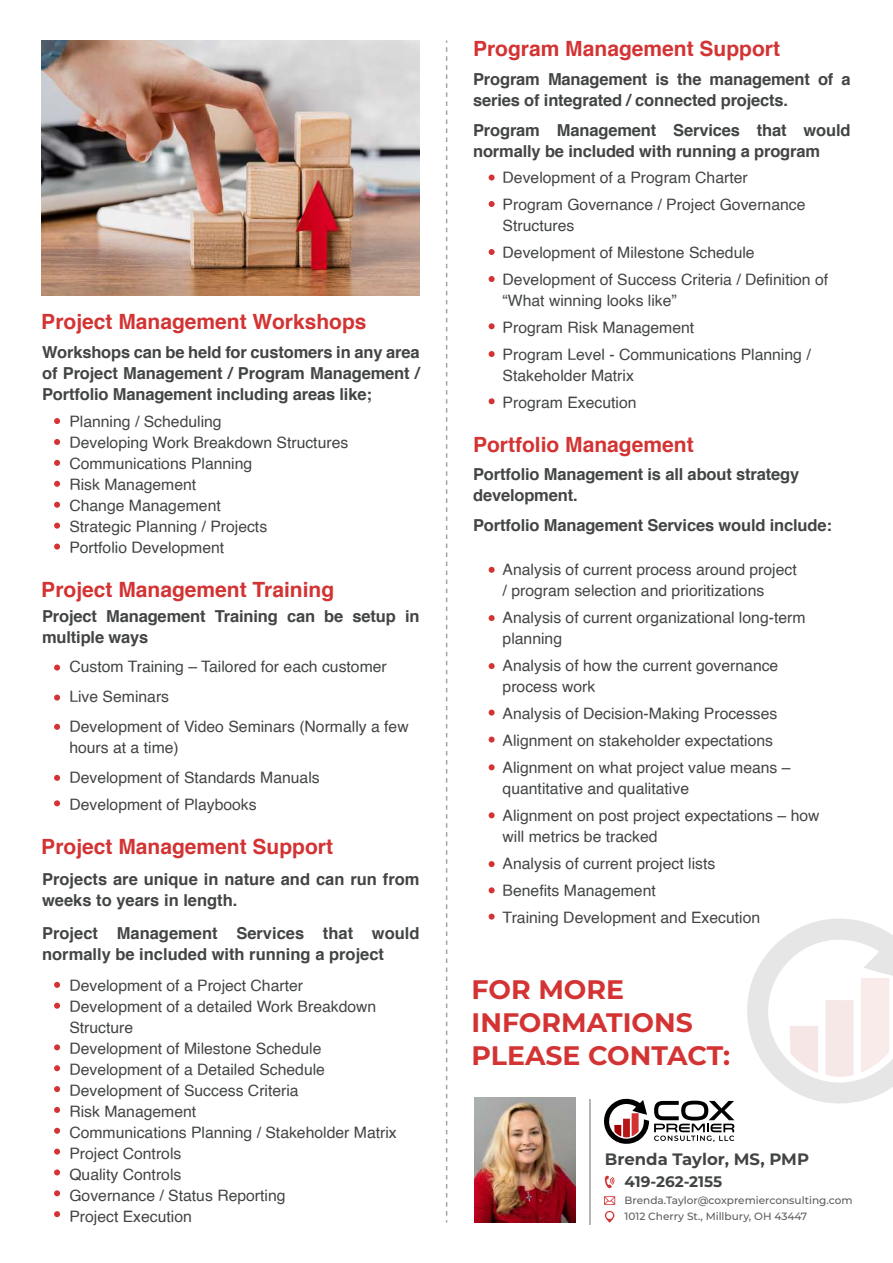
<style>
.page{position:relative;width:893px;height:1263px;background:#fff}
.page>*{position:absolute;margin:0;border:0;box-sizing:border-box;transform-origin:0 0}
.t1{font:700 26.7px/33px "Montserrat";color:#d33333}
.t2{font:700 21px "Helvetica";color:#d33333}
.t3{font:700 16.5px/21px "Helvetica";letter-spacing:-.01em;color:#434545}
.t4{font:700 16.5px "Montserrat";color:#434545}
.t5{font:15.75px/21px "Helvetica";color:#434545}
.t6{font:700 15.3px "Montserrat";color:#434545}
.t7{font:500 10.5px/16.5px "Montserrat";color:#5d5d5d}
</style>
<div class="page">
<svg style="left:489px;top:174px;width:6px;height:6px"></svg>
<svg style="left:489px;top:201px;width:6px;height:6px"></svg>
<svg style="left:489px;top:276px;width:6px;height:6px"></svg>
<svg style="left:489px;top:351px;width:6px;height:6px"></svg>
<svg style="left:489px;top:398px;width:6px;height:6px"></svg>
<svg style="left:489px;top:249px;width:6px;height:6px"></svg>
<svg style="left:489px;top:323px;width:6px;height:6px"></svg>
<svg style="left:489px;top:567px;width:6px;height:6px"></svg>
<svg style="left:489px;top:615px;width:6px;height:6px"></svg>
<svg style="left:489px;top:710px;width:6px;height:6px"></svg>
<svg style="left:489px;top:736px;width:6px;height:6px"></svg>
<svg style="left:489px;top:812px;width:6px;height:6px"></svg>
<svg style="left:489px;top:861px;width:6px;height:6px"></svg>
<svg style="left:489px;top:887px;width:6px;height:6px"></svg>
<svg style="left:489px;top:914px;width:6px;height:6px"></svg>
<svg style="left:489px;top:764px;width:6px;height:6px"></svg>
<svg style="left:489px;top:663px;width:6px;height:6px"></svg>
<svg style="left:54px;top:982px;width:6px;height:6px"></svg>
<svg style="left:54px;top:1003px;width:6px;height:6px"></svg>
<svg style="left:54px;top:1044px;width:6px;height:6px"></svg>
<svg style="left:54px;top:1065px;width:6px;height:6px"></svg>
<svg style="left:54px;top:1086px;width:6px;height:6px"></svg>
<svg style="left:54px;top:1107px;width:6px;height:6px"></svg>
<svg style="left:54px;top:1128px;width:6px;height:6px"></svg>
<svg style="left:54px;top:1148px;width:6px;height:6px"></svg>
<svg style="left:54px;top:1169px;width:6px;height:6px"></svg>
<svg style="left:54px;top:1190px;width:6px;height:6px"></svg>
<svg style="left:54px;top:1211px;width:6px;height:6px"></svg>
<svg style="left:54px;top:418px;width:6px;height:6px"></svg>
<svg style="left:54px;top:460px;width:6px;height:6px"></svg>
<svg style="left:54px;top:523px;width:6px;height:6px"></svg>
<svg style="left:54px;top:502px;width:6px;height:6px"></svg>
<svg style="left:54px;top:543px;width:6px;height:6px"></svg>
<svg style="left:54px;top:481px;width:6px;height:6px"></svg>
<svg style="left:54px;top:439px;width:6px;height:6px"></svg>
<svg style="left:54px;top:664px;width:6px;height:6px"></svg>
<svg style="left:54px;top:724px;width:6px;height:6px"></svg>
<svg style="left:54px;top:775px;width:6px;height:6px"></svg>
<svg style="left:54px;top:800px;width:6px;height:6px"></svg>
<svg style="left:54px;top:694px;width:6px;height:6px"></svg>
<svg style="left:604px;top:1098px;width:130px;height:46px"></svg>
<svg style="left:747px;top:918px;width:146px;height:186px"></svg>
<img style="left:42px;top:40px;width:378px;height:256px">
<svg style="left:446px;top:40px;width:1px;height:1182px"></svg>
<svg style="left:605px;top:1211px;width:9px;height:12px"></svg>
<svg style="left:605px;top:1176px;width:9px;height:12px"></svg>
<svg style="left:604px;top:1196px;width:11px;height:9px"></svg>
<img style="left:475px;top:1097px;width:100px;height:125px">
<hr style="left:589px;top:1099px;width:1px;height:125px;background:#434545">
<h2 class="t2" style="left:41px;top:305px;width:327px">Project Management Workshops</h2>
<p class="t3" style="left:42px;top:342px;width:379px;text-align:justify">Workshops can be held for customers in any area of Project Management / Program Management / Portfolio Management including areas like;</p>
<p class="t5" style="left:69px;top:412px;width:280px">Planning / Scheduling<br>Developing Work Breakdown Structures<br>Communications Planning<br>Risk Management<br>Change Management<br>Strategic Planning / Projects<br>Portfolio Development</p>
<h2 class="t2" style="left:41px;top:572px;width:294px">Project Management Training</h2>
<p class="t3" style="left:42px;top:606px;width:379px">Project Management Training can be setup in multiple ways</p>
<p class="t5" style="left:69px;top:652px;width:341px;line-height:30px">Custom Training – Tailored for each customer<br>Live Seminars<br>Development of Video Seminars (Normally a few</p>
<p class="t5" style="left:69px;top:733px;width:252px;line-height:30px">hours at a time)<br>Development of Standards Manuals</p>
<p class="t5" style="left:69px;top:794px;width:189px">Development of Playbooks</p>
<h2 class="t2" style="left:41px;top:830px;width:293px">Project Management Support</h2>
<p class="t3" style="left:42px;top:869px;width:379px">Projects are unique in nature and can run from weeks to years in length.</p>
<p class="t3" style="left:42px;top:923px;width:379px">Project Management Services that would normally be included with running a project</p>
<p class="t5" style="left:69px;top:975px;width:329px">Development of a Project Charter<br>Development of a detailed Work Breakdown<br>Structure<br>Development of Milestone Schedule<br>Development of a Detailed Schedule<br>Development of Success Criteria<br>Risk Management<br>Communications Planning / Stakeholder Matrix<br>Project Controls<br>Quality Controls<br>Governance / Status Reporting<br>Project Execution</p>
<h2 class="t2" style="left:473px;top:32px;width:308px">Program Management Support</h2>
<p class="t3" style="left:473px;top:69px;width:379px">Program Management is the management of a series of integrated / connected projects.</p>
<p class="t3" style="left:473px;top:120px;width:379px">Program Management Services that would normally be included with running a program</p>
<p class="t5" style="left:503px;top:165px;width:304px;line-height:27px">Development of a Program Charter<br>Program Governance / Project Governance</p>
<p class="t5" style="left:503px;top:213px;width:327px;line-height:27px">Structures<br>Development of Milestone Schedule<br>Development of Success Criteria / Definition of</p>
<p class="t5" style="left:503px;top:288px;width:310px;line-height:27px">“What winning looks like”<br>Program Risk Management<br>Program Level - Communications Planning /</p>
<p class="t5" style="left:503px;top:363px;width:135px;line-height:27px">Stakeholder Matrix<br>Program Execution</p>
<h2 class="t2" style="left:473px;top:427px;width:222px">Portfolio Management</h2>
<p class="t3" style="left:473px;top:464px;width:328px">Portfolio Management is all about strategy development.</p>
<p class="t3" style="left:473px;top:515px;width:360px">Portfolio Management Services would include:</p>
<p class="t5" style="left:503px;top:559px;width:296px">Analysis of current process around project / program selection and prioritizations</p>
<p class="t5" style="left:503px;top:607px;width:304px">Analysis of current organizational long-term planning</p>
<p class="t5" style="left:503px;top:655px;width:277px">Analysis of how the current governance process work</p>
<p class="t5" style="left:503px;top:700px;width:290px;line-height:27px">Analysis of Decision-Making Processes<br>Alignment on stakeholder expectations<br>Alignment on what project value means –</p>
<p class="t5" style="left:503px;top:775px;width:318px;line-height:27px">quantitative and qualitative<br>Alignment on post project expectations – how</p>
<p class="t5" style="left:503px;top:823px;width:259px;line-height:27px">will metrics be tracked<br>Analysis of current project lists<br>Benefits Management<br>Training Development and Execution</p>
<h1 class="t1" style="left:472px;top:971px;width:260px">FOR MORE<br>INFORMATIONS<br>PLEASE CONTACT:</h1>
<p class="t4" style="left:605px;top:1147px;width:206px">Brenda Taylor, MS, PMP</p>
<p class="t6" style="left:625px;top:1170px;width:99px">419-262-2155</p>
<p class="t7" style="left:625px;top:1191px;width:229px">Brenda.Taylor@coxpremierconsulting.com<br>1012 Cherry St., Millbury, OH 43447</p>
</div>
